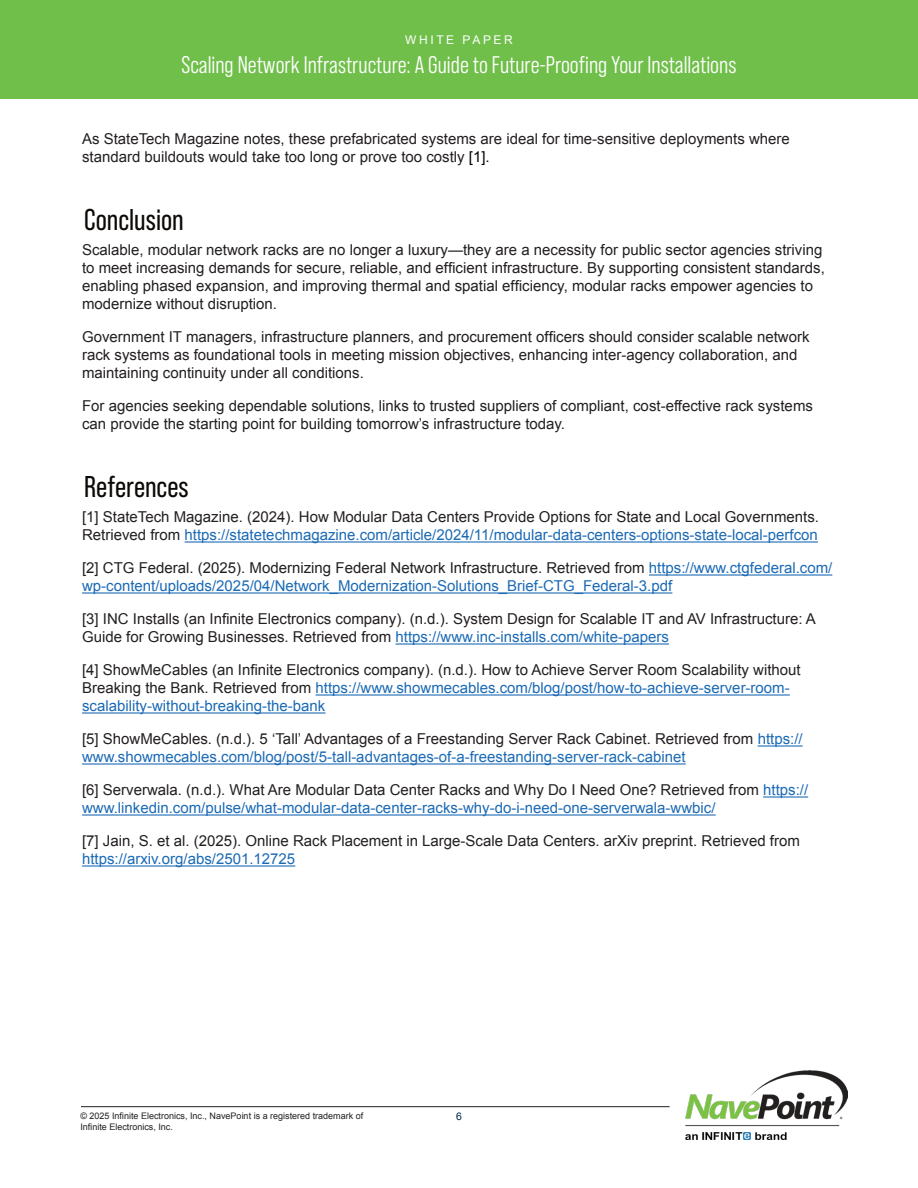
<style>
.page{position:relative;width:918px;height:1188px;background:#fff}
.page>*{position:absolute;margin:0;border:0;box-sizing:border-box;transform-origin:0 0}
.Paragraph_Style_3{font:30px "Bebas Neue Pro";color:#0c0806}
.t1{font:24px "Bebas Neue Pro Middle";color:#fff}
.t2{font:15px/18px "Arial";color:#231f20}
.t3{font:15px/18px "Arial";color:#1b6ab5}
.t4{font:12px "Arial";letter-spacing:.21em;color:#fff}
.t5{font:10.5px "Arial";color:#002a42}
.t6{font:9px "Arial";color:#231f20}
.s1{color:#000}
.s2{color:#1b6ab5}
.s3{color:#231f20}
</style>
<div class="page">
<div style="left:0;top:0;width:918px;height:99px;background:#70bf4a"></div>
<img style="left:686px;top:1070px;width:162px;height:69px">
<hr style="left:81px;top:1106px;width:589px;height:1px;background:#231f20">
<hr style="left:185px;top:541px;width:633px;height:2px;background:#1b6ab5">
<hr style="left:649px;top:574px;width:183px;height:2px;background:#1b6ab5">
<hr style="left:82px;top:592px;width:590px;height:2px;background:#1b6ab5">
<hr style="left:396px;top:643px;width:273px;height:2px;background:#1b6ab5">
<hr style="left:316px;top:694px;width:474px;height:2px;background:#1b6ab5">
<hr style="left:82px;top:712px;width:244px;height:2px;background:#1b6ab5">
<hr style="left:758px;top:745px;width:45px;height:2px;background:#1b6ab5">
<hr style="left:82px;top:763px;width:604px;height:2px;background:#1b6ab5">
<hr style="left:763px;top:796px;width:45px;height:2px;background:#1b6ab5">
<hr style="left:82px;top:814px;width:634px;height:2px;background:#1b6ab5">
<hr style="left:82px;top:865px;width:213px;height:2px;background:#1b6ab5">
<p class="t4" style="left:405px;top:32px;width:109px">WHITE PAPER</p>
<h2 class="t1" style="left:182px;top:51px;width:556px">Scaling Network Infrastructure: A Guide to Future-Proofing Your Installations</h2>
<p class="t2" style="left:82px;top:130px;width:709px">As StateTech Magazine notes, these prefabricated systems are ideal for time-sensitive deployments where standard buildouts would take too long or prove too costly <span class="s1">[1].</span></p>
<p class="Paragraph_Style_3" style="left:84px;top:203px;width:101px">Conclusion</p>
<p class="t2" style="left:82px;top:241px;width:744px">Scalable, modular network racks are no longer a luxury—they are a necessity for public sector agencies striving to meet increasing demands for secure, reliable, and efficient infrastructure. By supporting consistent standards, enabling phased expansion, and improving thermal and spatial efficiency, modular racks empower agencies to modernize without disruption.</p>
<p class="t2" style="left:82px;top:328px;width:729px">Government IT managers, infrastructure planners, and procurement officers should consider scalable network rack systems as foundational tools in meeting mission objectives, enhancing inter-agency collaboration, and maintaining continuity under all conditions.</p>
<p class="t2" style="left:82px;top:397px;width:732px">For agencies seeking dependable solutions, links to trusted suppliers of compliant, cost-effective rack systems can provide the starting point for building tomorrow’s infrastructure today.</p>
<p class="Paragraph_Style_3" style="left:84px;top:470px;width:106px">References</p>
<p class="t2" style="left:82px;top:508px;width:738px">[1] StateTech Magazine. (2024). How Modular Data Centers Provide Options for State and Local Governments.<br>Retrieved from <span class="s2">https://statetechmagazine.com/article/2024/11/modular-data-centers-options-state-local-perfcon</span></p>
<p class="t3" style="left:82px;top:559px;width:752px"><span class="s3">[2] CTG Federal. (2025). Modernizing Federal Network Infrastructure. Retrieved from</span> https://www.ctgfederal.com/ wp-content/uploads/2025/04/Network_Modernization-Solutions_Brief-CTG_Federal-3.pdf</p>
<p class="t2" style="left:82px;top:610px;width:735px">[3] INC Installs (an Infinite Electronics company). (n.d.). System Design for Scalable IT and AV Infrastructure: A<br>Guide for Growing Businesses. Retrieved from <span class="s2">https://www.inc-installs.com/white-papers</span></p>
<p class="t2" style="left:82px;top:661px;width:720px">[4] ShowMeCables (an Infinite Electronics company). (n.d.). How to Achieve Server Room Scalability without<br>Breaking the Bank. Retrieved from <span class="s2">https://www.showmecables.com/blog/post/how-to-achieve-server-room&shy;scalability-without-breaking-the-bank</span></p>
<p class="t3" style="left:82px;top:730px;width:722px"><span class="s3">[5] ShowMeCables. (n.d.). 5 ‘Tall’ Advantages of a Freestanding Server Rack Cabinet. Retrieved from</span> https:// www.showmecables.com/blog/post/5-tall-advantages-of-a-freestanding-server-rack-cabinet</p>
<p class="t3" style="left:82px;top:781px;width:728px"><span class="s3">[6] Serverwala. (n.d.). What Are Modular Data Center Racks and Why Do I Need One? Retrieved from</span> https:// www.linkedin.com/pulse/what-modular-data-center-racks-why-do-i-need-one-serverwala-wwbic/</p>
<p class="t2" style="left:82px;top:832px;width:719px">[7] Jain, S. et al. (2025). Online Rack Placement in Large-Scale Data Centers. arXiv preprint. Retrieved from <span class="s2">https://arxiv.org/abs/2501.12725</span></p>
<p class="t6" style="left:80px;top:1110px;width:284px">© 2025 Infinite Electronics, Inc., NavePoint is a registered trademark of</p>
<p class="t5" style="left:456px;top:1110px;width:7px">6</p>
<p class="t6" style="left:80px;top:1121px;width:94px">Infinite Electronics, Inc.</p>
</div>
